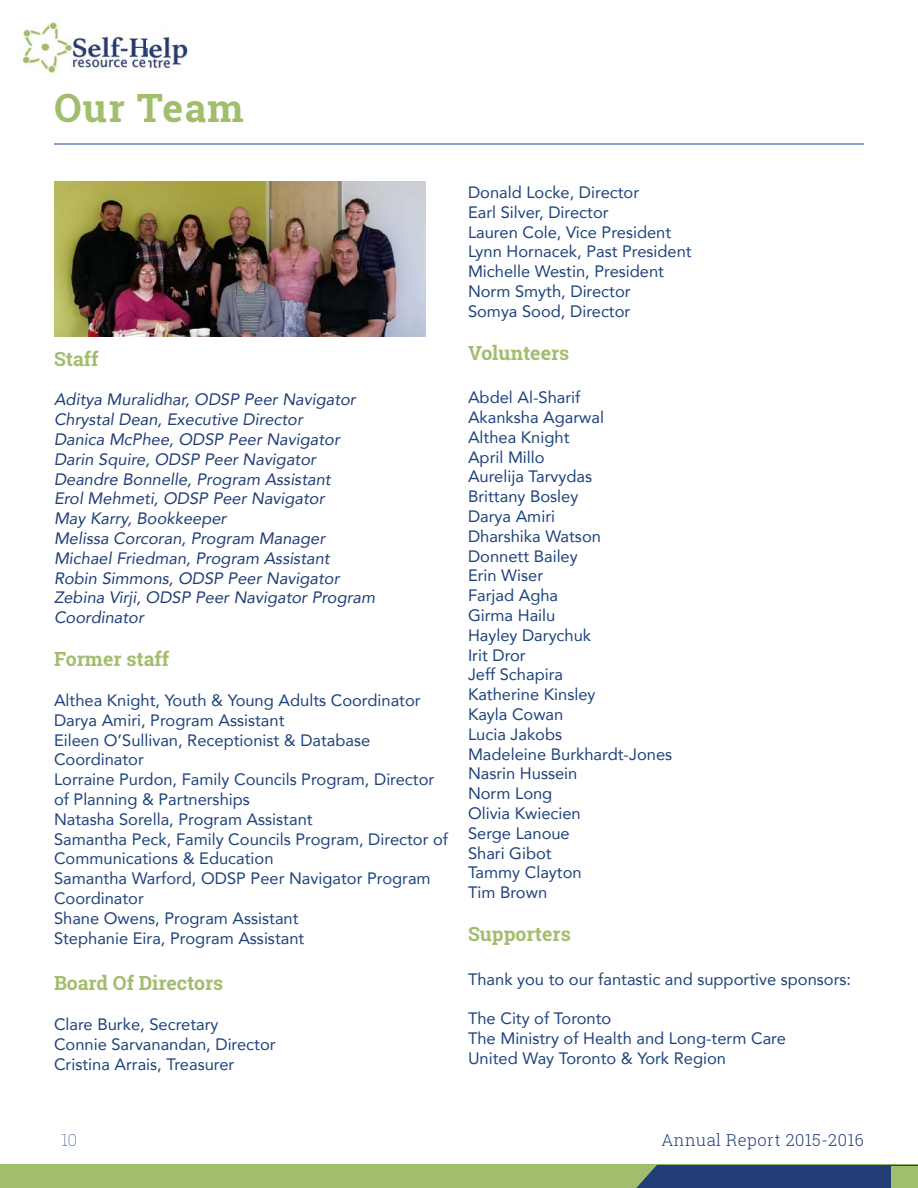
<style>
.page{position:relative;width:918px;height:1188px;background:#fff}
.page>*{position:absolute;margin:0;border:0;box-sizing:border-box;transform-origin:0 0}
.t1{font:700 39px "Roboto Slab";letter-spacing:.03em;color:#a1be6d}
.t2{font:700 19.5px "Roboto Slab";color:#a1bd6d}
.t3{font:16.5px/19.8px "Avenir";color:#1e427c}
.t4{font:italic 16.5px/19.8px "Avenir";color:#203d76}
.t5{font:300 16.5px "Roboto Slab";letter-spacing:.03em;color:#1e3d77}
.t6{font:100 16.5px "Roboto Slab";color:#1e3d77}
</style>
<div class="page">
<div style="left:0;top:1165px;width:918px;height:23px;background:#a1bd6d"></div>
<div style="left:636px;top:1165px;width:282px;height:23px;background:#203d76"></div>
<img style="left:22px;top:22px;width:166px;height:52px">
<hr style="left:54px;top:144px;width:810px;height:1px;background:#25408f">
<div style="left:891px;top:1166px;width:27px;height:22px;background:#a1be6d"></div>
<img style="left:54px;top:181px;width:371px;height:156px">
<h1 class="t1" style="left:54px;top:81px;width:191px">Our Team</h1>
<p class="t2" style="left:54px;top:345px;width:46px">Staff</p>
<p class="t4" style="left:54px;top:390px;width:323px">Aditya Muralidhar, ODSP Peer Navigator Chrystal Dean, Executive Director<br>Danica McPhee, ODSP Peer Navigator Darin Squire, ODSP Peer Navigator Deandre Bonnelle, Program Assistant<br>Erol Mehmeti, ODSP Peer Navigator<br>May Karry, Bookkeeper<br>Melissa Corcoran, Program Manager Michael Friedman, Program Assistant Robin Simmons, ODSP Peer Navigator Zebina Virji, ODSP Peer Navigator Program Coordinator</p>
<p class="t2" style="left:54px;top:646px;width:116px">Former staff</p>
<p class="t3" style="left:54px;top:690px;width:396px">Althea Knight, Youth &amp; Young Adults Coordinator Darya Amiri, Program Assistant<br>Eileen O’Sullivan, Receptionist &amp; Database Coordinator<br>Lorraine Purdon, Family Councils Program, Director of Planning &amp; Partnerships<br>Natasha Sorella, Program Assistant<br>Samantha Peck, Family Councils Program, Director of Communications &amp; Education<br>Samantha Warford, ODSP Peer Navigator Program Coordinator<br>Shane Owens, Program Assistant<br>Stephanie Eira, Program Assistant</p>
<p class="t2" style="left:54px;top:970px;width:171px">Board Of Directors</p>
<p class="t3" style="left:54px;top:1014px;width:223px">Clare Burke, Secretary<br>Connie Sarvanandan, Director<br>Cristina Arrais, Treasurer</p>
<p class="t3" style="left:468px;top:182px;width:225px">Donald Locke, Director<br>Earl Silver, Director<br>Lauren Cole, Vice President<br>Lynn Hornacek, Past President<br>Michelle Westin, President<br>Norm Smyth, Director<br>Somya Sood, Director</p>
<p class="t2" style="left:468px;top:340px;width:103px">Volunteers</p>
<p class="t3" style="left:468px;top:387px;width:206px">Abdel Al-Sharif<br>Akanksha Agarwal<br>Althea Knight<br>April Millo<br>Aurelija Tarvydas<br>Brittany Bosley<br>Darya Amiri<br>Dharshika Watson<br>Donnett Bailey<br>Erin Wiser<br>Farjad Agha<br>Girma Hailu<br>Hayley Darychuk<br>Irit Dror<br>Jeff Schapira<br>Katherine Kinsley<br>Kayla Cowan<br>Lucia Jakobs<br>Madeleine Burkhardt-Jones<br>Nasrin Hussein<br>Norm Long<br>Olivia Kwiecien<br>Serge Lanoue<br>Shari Gibot<br>Tammy Clayton<br>Tim Brown</p>
<p class="t2" style="left:468px;top:921px;width:104px">Supporters</p>
<p class="t3" style="left:468px;top:968px;width:385px">Thank you to our fantastic and supportive sponsors:</p>
<p class="t3" style="left:468px;top:1008px;width:319px">The City of Toronto<br>The Ministry of Health and Long-term Care<br>United Way Toronto &amp; York Region</p>
<p class="t6" style="left:61px;top:1129px;width:17px">10</p>
<p class="t5" style="left:661px;top:1129px;width:204px">Annual Report 2015-2016</p>
</div>
